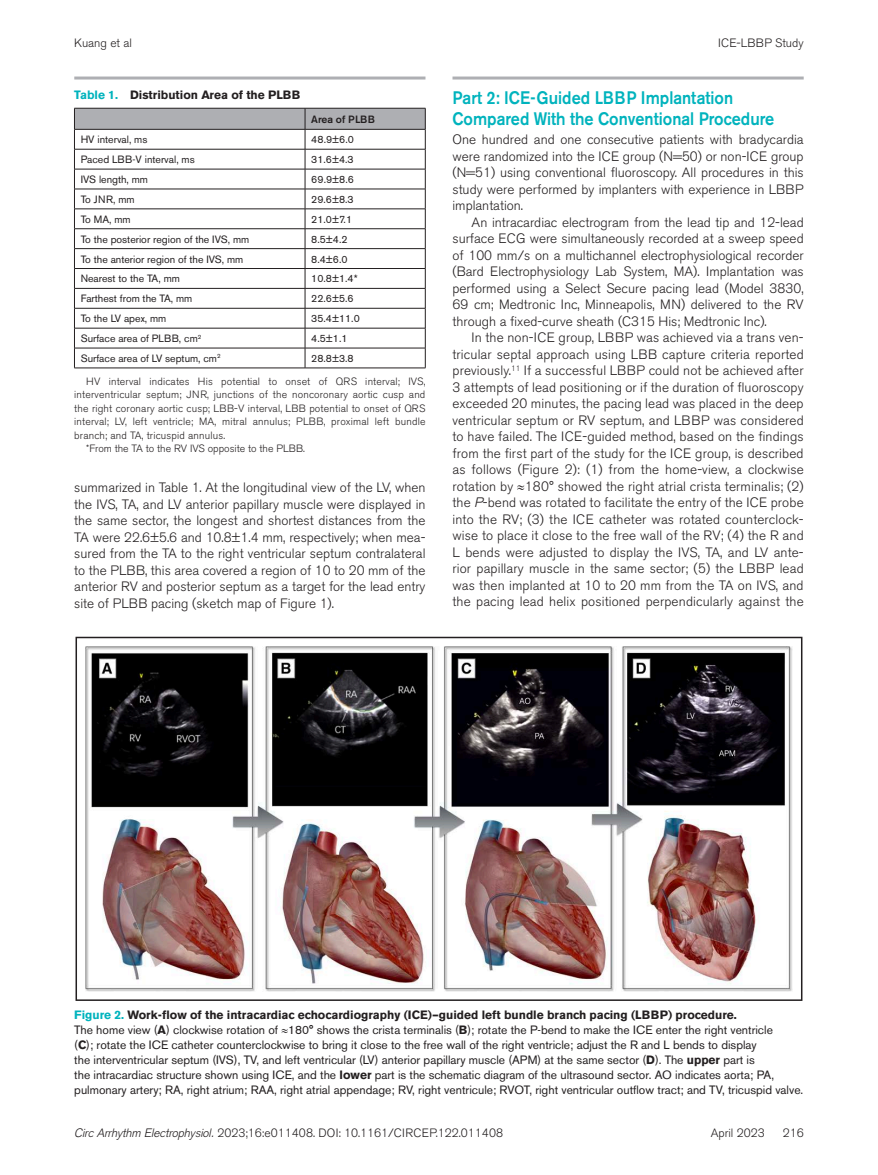
<style>
.page{position:relative;width:878px;height:1175px;background:#fff}
.page>*{position:absolute;margin:0;border:0;box-sizing:border-box;transform-origin:0 0}
.t1{font:500 18px/21px "Akzidenz Grotesk BE";color:#00b3bd;scale:.9 1}
.t2{font:300 13.5px/16.5px "Akzidenz Grotesk BE";color:#231f20;text-align:justify}
.t3{font:12px/15px "Akzidenz Grotesk BE";color:#231f20}
.t4{font:300 12px "Akzidenz Grotesk BE";color:#231f20}
.t5{font:700 12px "Akzidenz Grotesk BE";color:#231f20}
.t6{font:300 10.5px "Akzidenz Grotesk BE";letter-spacing:.015em;color:#231f20}
.t7{font:10.5px "Akzidenz Grotesk BE";color:#231f20}
.t8{font:500 10.5px "Akzidenz Grotesk BE";color:#231f20}
.s1{color:#00b3bd}
.s2{font-family:"Akzidenz Grotesk";font-style:italic}
.s3{font-weight:700;color:#00b3bd}
.s4{font-weight:700}
</style>
<div class="page">
<svg style="left:74px;top:76px;width:351px;height:4px"></svg>
<svg style="left:452px;top:76px;width:351px;height:4px"></svg>
<hr style="left:74px;top:368px;width:231px;height:1px;background:#231f20">
<svg style="left:74px;top:108px;width:352px;height:260px"></svg>
<hr style="left:305px;top:368px;width:120px;height:1px;background:#231f20">
<img style="left:85px;top:646px;width:707px;height:345px">
<div style="left:75px;top:636px;width:727px;height:364px;border:2px solid #231f20"></div>
<p class="t4" style="left:74px;top:36px;width:59px">Kuang et al</p>
<p class="t4" style="left:718px;top:36px;width:87px">ICE-LBBP Study</p>
<p class="t5" style="left:74px;top:88px;width:228px"><span class="s1">Table 1.</span> Distribution Area of the PLBB</p>
<p class="t8" style="left:311px;top:113px;width:65px">Area of PLBB</p>
<p class="t7" style="left:81px;top:133px;width:68px">HV interval, ms</p>
<p class="t7" style="left:311px;top:133px;width:44px">48.9±6.0</p>
<p class="t7" style="left:81px;top:153px;width:115px">Paced LBB-V interval, ms</p>
<p class="t7" style="left:311px;top:153px;width:44px">31.6±4.3</p>
<p class="t7" style="left:81px;top:173px;width:69px">IVS length, mm</p>
<p class="t7" style="left:311px;top:173px;width:44px">69.9±8.6</p>
<p class="t7" style="left:81px;top:193px;width:55px">To JNR, mm</p>
<p class="t7" style="left:311px;top:193px;width:44px">29.6±8.3</p>
<p class="t7" style="left:81px;top:213px;width:51px">To MA, mm</p>
<p class="t7" style="left:311px;top:213px;width:42px">21.0±7.1</p>
<p class="t7" style="left:81px;top:233px;width:170px">To the posterior region of the IVS, mm</p>
<p class="t7" style="left:311px;top:233px;width:38px">8.5±4.2</p>
<p class="t7" style="left:81px;top:252px;width:164px">To the anterior region of the IVS, mm</p>
<p class="t7" style="left:311px;top:252px;width:38px">8.4±6.0</p>
<p class="t7" style="left:81px;top:272px;width:101px">Nearest to the TA, mm</p>
<p class="t7" style="left:311px;top:272px;width:48px">10.8±1.4*</p>
<p class="t7" style="left:81px;top:292px;width:113px">Farthest from the TA, mm</p>
<p class="t7" style="left:311px;top:292px;width:44px">22.6±5.6</p>
<p class="t7" style="left:81px;top:312px;width:87px">To the LV apex, mm</p>
<p class="t7" style="left:311px;top:312px;width:50px">35.4±11.0</p>
<p class="t7" style="left:81px;top:332px;width:122px">Surface area of PLBB, cm<sup>2</sup></p>
<p class="t7" style="left:311px;top:332px;width:38px">4.5±1.1</p>
<p class="t7" style="left:81px;top:352px;width:141px">Surface area of LV septum, cm<sup>2</sup></p>
<p class="t7" style="left:311px;top:352px;width:44px">28.8±3.8</p>
<p class="t6" style="left:86px;top:375px;width:341px">HV interval indicates His potential to onset of QRS interval; IVS,</p>
<p class="t6" style="left:74px;top:388px;width:352px">interventricular septum; JNR, junctions of the noncoronary aortic cusp and</p>
<p class="t6" style="left:74px;top:402px;width:353px">the right coronary aortic cusp; LBB-V interval, LBB potential to onset of QRS</p>
<p class="t6" style="left:74px;top:415px;width:353px">interval; LV, left ventricle; MA, mitral annulus; PLBB, proximal left bundle</p>
<p class="t6" style="left:74px;top:429px;width:152px">branch; and TA, tricuspid annulus.</p>
<p class="t6" style="left:86px;top:442px;width:220px">*From the TA to the RV IVS opposite to the PLBB.</p>
<p class="t2" style="left:74px;top:479px;width:353px">summarized in Table 1. At the longitudinal view of the LV, when the IVS, TA, and LV anterior papillary muscle were displayed in the same sector, the longest and shortest distances from the TA were 22.6±5.6 and 10.8±1.4 mm, respectively; when mea&shy;sured from the TA to the right ventricular septum contralateral to the PLBB, this area covered a region of 10 to 20 mm of the anterior RV and posterior septum as a target for the lead entry site of PLBB pacing (sketch map of Figure 1).</p>
<h1 class="t1" style="left:452px;top:87px;width:359px">Part 2: ICE-Guided LBBP Implantation<br>Compared With the Conventional Procedure</h1>
<p class="t2" style="left:452px;top:131px;width:353px">One hundred and one consecutive patients with bradycardia were randomized into the ICE group (N=50) or non-ICE group (N=51) using conventional fluoroscopy. All procedures in this study were performed by implanters with experience in LBBP implantation.</p>
<p class="t2" style="left:452px;top:214px;width:353px;text-indent:19px">An intracardiac electrogram from the lead tip and 12-lead surface ECG were simultaneously recorded at a sweep speed of 100 mm/s on a multichannel electrophysiological recorder (Bard Electrophysiology Lab System, MA). Implantation was performed using a Select Secure pacing lead (Model 3830, 69 cm; Medtronic Inc, Minneapolis, MN) delivered to the RV through a fixed-curve sheath (C315 His; Medtronic Inc).</p>
<p class="t2" style="left:452px;top:329px;width:353px;text-indent:19px">In the non-ICE group, LBBP was achieved via a trans ven&shy;tricular septal approach using LBB capture criteria reported previously.<sup>11</sup> If a successful LBBP could not be achieved after 3 attempts of lead positioning or if the duration of fluoroscopy exceeded 20 minutes, the pacing lead was placed in the deep ventricular septum or RV septum, and LBBP was considered to have failed. The ICE-guided method, based on the findings from the first part of the study for the ICE group, is described as follows (Figure 2): (1) from the home-view, a clockwise rotation by ≈180° showed the right atrial crista terminalis; (2) the <span class="s2">P</span>-bend was rotated to facilitate the entry of the ICE probe into the RV; (3) the ICE catheter was rotated counterclock&shy;wise to place it close to the free wall of the RV; (4) the R and L bends were adjusted to display the IVS, TA, and LV ante&shy;rior papillary muscle in the same sector; (5) the LBBP lead was then implanted at 10 to 20 mm from the TA on IVS, and the pacing lead helix positioned perpendicularly against the</p>
<p class="t3" style="left:74px;top:1007px;width:730px"><span class="s3">Figure 2.</span> <span class="s4">Work-flow of the intracardiac echocardiography (ICE)–guided left bundle branch pacing (LBBP) procedure.<br></span>The home view (<span class="s4">A</span>) clockwise rotation of ≈180° shows the crista terminalis (<span class="s4">B</span>); rotate the P-bend to make the ICE enter the right ventricle<br>(<span class="s4">C</span>); rotate the ICE catheter counterclockwise to bring it close to the free wall of the right ventricle; adjust the R and L bends to display<br>the interventricular septum (IVS), TV, and left ventricular (LV) anterior papillary muscle (APM) at the same sector (<span class="s4">D</span>). The <span class="s4">upper</span> part is<br>the intracardiac structure shown using ICE, and the <span class="s4">lower</span> part is the schematic diagram of the ultrasound sector. AO indicates aorta; PA, pulmonary artery; RA, right atrium; RAA, right atrial appendage; RV, right ventricule; RVOT, right ventricular outflow tract; and TV, tricuspid valve.</p>
<p class="t4" style="left:74px;top:1126px;width:430px"><span class="s2">Circ Arrhythm Electrophysiol.</span> 2023;16:e011408. DOI: 10.1161/CIRCEP.122.011408</p>
<p class="t4" style="left:710px;top:1126px;width:55px">April 2023</p>
<p class="t4" style="left:782px;top:1126px;width:22px">216</p>
</div>
